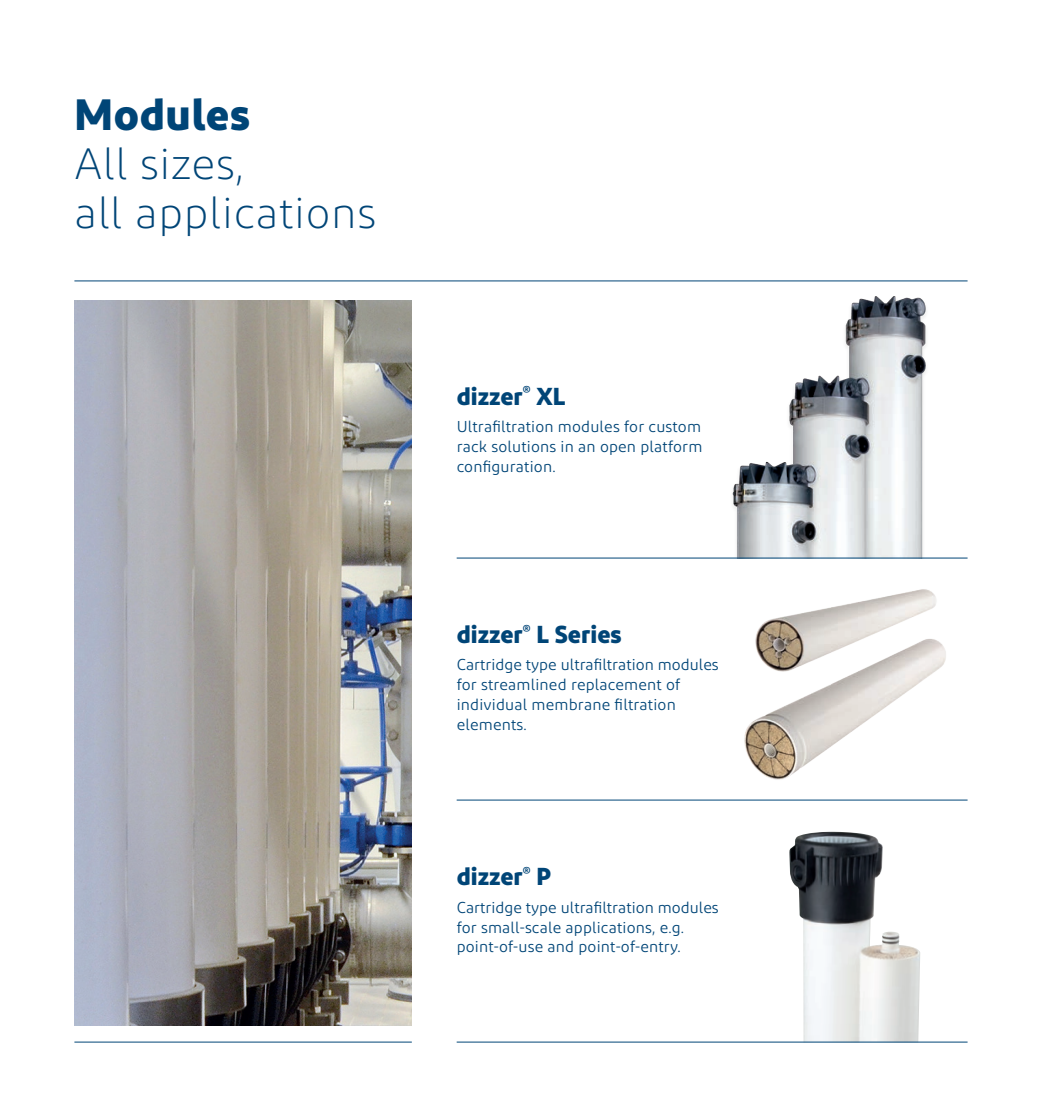
<style>
.page{position:relative;width:1042px;height:1117px;background:#fff}
.page>*{position:absolute;margin:0;border:0;box-sizing:border-box;transform-origin:0 0}
.t1{font:300 43.75px/49px "Diodrum";letter-spacing:.015em;color:#004577}
.t2{font:700 43.75px "Diodrum";letter-spacing:.015em;color:#004577}
.t3{font:700 24.5px "Diodrum";color:#004577}
.t4{font:15.75px/19.6px "Diodrum";letter-spacing:.01em;color:#004577}
</style>
<div class="page">
<img style="left:74px;top:300px;width:338px;height:724px">
<hr style="left:74px;top:280px;width:893px;height:1px;background:#004577">
<hr style="left:74px;top:1041px;width:338px;height:1px;background:#004577">
<img style="left:732px;top:296px;width:194px;height:261px">
<img style="left:789px;top:831px;width:131px;height:210px">
<hr style="left:457px;top:557px;width:510px;height:1px;background:#004577">
<hr style="left:457px;top:799px;width:510px;height:1px;background:#004577">
<hr style="left:457px;top:1041px;width:510px;height:1px;background:#004577">
<img style="left:744px;top:589px;width:202px;height:191px">
<h1 class="t2" style="left:74px;top:86px;width:177px">Modules</h1>
<h1 class="t1" style="left:74px;top:139px;width:303px">All sizes,<br>all applications</h1>
<h2 class="t3" style="left:457px;top:379px;width:110px">dizzer<sup>®</sup> XL</h2>
<p class="t4" style="left:457px;top:416px;width:247px;text-align:justify">Ultrafiltration modules for custom rack solutions in an open platform configuration.</p>
<h2 class="t3" style="left:457px;top:617px;width:166px">dizzer<sup>®</sup> L Series</h2>
<p class="t4" style="left:457px;top:654px;width:264px">Cartridge type ultrafiltration modules for streamlined replacement of individual membrane filtration elements.</p>
<h2 class="t3" style="left:457px;top:860px;width:96px">dizzer<sup>®</sup> P</h2>
<p class="t4" style="left:457px;top:897px;width:264px">Cartridge type ultrafiltration modules for small-scale applications, e.g. point-of-use and point-of-entry.</p>
</div>
